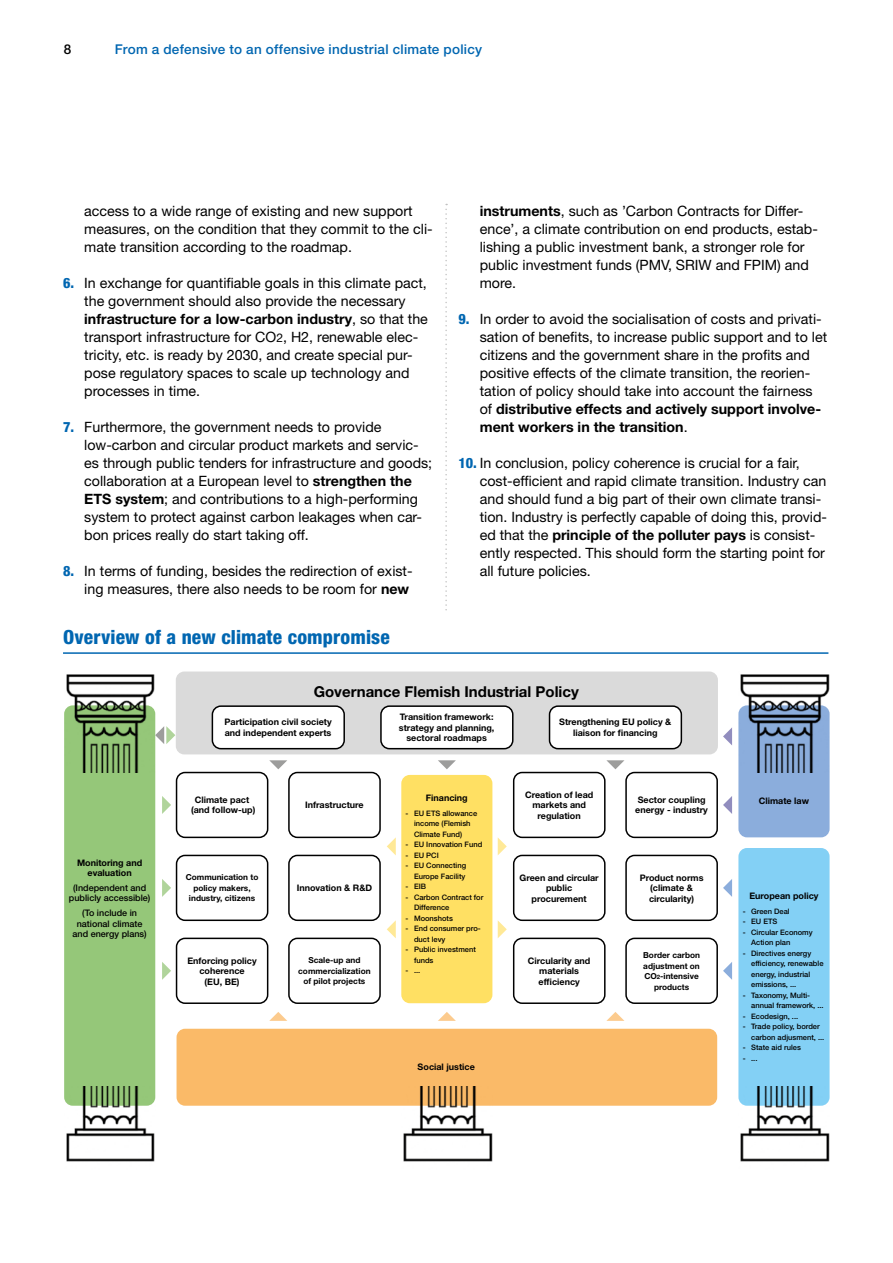
<style>
.page{position:relative;width:893px;height:1263px;background:#fff}
.page>*{position:absolute;margin:0;border:0;box-sizing:border-box;transform-origin:0 0}
.t1{font:800 condensed 19.5px "Helvetica Neue LT Std";letter-spacing:.005em;color:#0066b1}
.t2{font:700 15px "Helvetica Neue LT Std";color:#000}
.t3{font:14.25px/18px "Helvetica Neue LT Std";color:#000}
.t4{font:500 13.5px "Helvetica Neue LT Std";letter-spacing:.02em;color:#0066b1}
.t5{font:500 13.5px "Helvetica Neue LT Std";color:#000}
.t6{font:700 9px/10.5px "Helvetica Neue LT Std";color:#000;text-align:center}
.t7{font:500 9px/10.5px "Helvetica Neue LT Std";color:#000;text-align:center}
.t8{font:700 8.25px/10.5px "Helvetica Neue LT Std";color:#000;text-align:center}
.t9{font:500 7.5px/10.5px "Helvetica Neue LT Std";color:#000}
.s1{font-weight:800;font-stretch:condensed;color:#0066b1}
.s2{font-weight:700}
.s3{font-size:12px}
.s4{font-size:6px}
</style>
<div class="page">
<hr style="left:63px;top:652px;width:765px;height:2px;background:#0066b1">
<div style="left:176px;top:671px;width:542px;height:83px;background:#dadada;border-radius:9px"></div>
<div style="left:64px;top:705px;width:91px;height:401px;background:#95c779;border-radius:9px"></div>
<div style="left:212px;top:706px;width:132px;height:43px;background:#fff;border-radius:9px"></div>
<div style="left:212px;top:705px;width:133px;height:44px;border:2px solid #000;border-radius:9px"></div>
<div style="left:381px;top:706px;width:132px;height:43px;background:#fff;border-radius:9px"></div>
<div style="left:380px;top:705px;width:133px;height:44px;border:2px solid #000;border-radius:9px"></div>
<div style="left:549px;top:706px;width:132px;height:43px;background:#fff;border-radius:9px"></div>
<div style="left:549px;top:705px;width:133px;height:44px;border:2px solid #000;border-radius:9px"></div>
<div style="left:176px;top:855px;width:92px;height:66px;border:2px solid #000;border-radius:9px"></div>
<div style="left:176px;top:938px;width:92px;height:66px;border:2px solid #000;border-radius:9px"></div>
<div style="left:288px;top:938px;width:93px;height:66px;border:2px solid #000;border-radius:9px"></div>
<div style="left:513px;top:938px;width:93px;height:66px;border:2px solid #000;border-radius:9px"></div>
<div style="left:625px;top:938px;width:93px;height:66px;border:2px solid #000;border-radius:9px"></div>
<div style="left:288px;top:855px;width:93px;height:66px;border:2px solid #000;border-radius:9px"></div>
<div style="left:513px;top:855px;width:93px;height:66px;border:2px solid #000;border-radius:9px"></div>
<div style="left:625px;top:855px;width:93px;height:66px;border:2px solid #000;border-radius:9px"></div>
<div style="left:288px;top:772px;width:93px;height:66px;border:2px solid #000;border-radius:9px"></div>
<div style="left:176px;top:772px;width:92px;height:66px;border:2px solid #000;border-radius:9px"></div>
<div style="left:513px;top:772px;width:93px;height:66px;border:2px solid #000;border-radius:9px"></div>
<div style="left:625px;top:772px;width:93px;height:66px;border:2px solid #000;border-radius:9px"></div>
<div style="left:738px;top:705px;width:92px;height:132px;background:#8baddc;border-radius:9px"></div>
<div style="left:401px;top:775px;width:91px;height:228px;background:#ffe063;border-radius:9px"></div>
<div style="left:738px;top:848px;width:92px;height:258px;background:#83d0f5;border-radius:9px"></div>
<div style="left:177px;top:1029px;width:540px;height:77px;background:#faba68;border-radius:9px"></div>
<img style="left:738px;top:1086px;width:92px;height:76px">
<img style="left:401px;top:1086px;width:91px;height:76px">
<img style="left:64px;top:1086px;width:91px;height:76px">
<img style="left:64px;top:674px;width:91px;height:98px">
<img style="left:738px;top:674px;width:92px;height:98px">
<svg style="left:162px;top:796px;width:9px;height:18px"></svg>
<svg style="left:723px;top:796px;width:9px;height:18px"></svg>
<svg style="left:723px;top:727px;width:9px;height:18px"></svg>
<svg style="left:606px;top:760px;width:18px;height:9px"></svg>
<svg style="left:606px;top:1012px;width:18px;height:9px"></svg>
<svg style="left:269px;top:760px;width:18px;height:9px"></svg>
<svg style="left:269px;top:1012px;width:18px;height:9px"></svg>
<svg style="left:438px;top:204px;width:18px;height:958px"></svg>
<svg style="left:387px;top:837px;width:9px;height:18px"></svg>
<svg style="left:498px;top:838px;width:9px;height:17px"></svg>
<svg style="left:162px;top:879px;width:9px;height:18px"></svg>
<svg style="left:723px;top:879px;width:9px;height:18px"></svg>
<svg style="left:387px;top:920px;width:9px;height:18px"></svg>
<svg style="left:498px;top:921px;width:9px;height:17px"></svg>
<svg style="left:162px;top:962px;width:9px;height:18px"></svg>
<svg style="left:723px;top:962px;width:9px;height:18px"></svg>
<svg style="left:155px;top:726px;width:20px;height:18px"></svg>
<p class="t5" style="left:64px;top:41px;width:9px">8</p>
<p class="t4" style="left:115px;top:41px;width:369px">From a defensive to an offensive industrial climate policy</p>
<p class="t3" style="left:84px;top:202px;width:350px">access to a wide range of existing and new support measures, on the condition that they commit to the cli&shy;mate transition according to the roadmap.</p>
<p class="t3" style="left:84px;top:274px;width:345px;text-indent:-21px"><span class="s1">6.</span> In exchange for quantifiable goals in this climate pact, the government should also provide the necessary <span class="s2">infrastructure for a low-carbon industry</span>, so that the transport infrastructure for CO<span class="s3">2</span>, H2, renewable elec&shy;tricity, etc. is ready by 2030, and create special pur&shy;pose regulatory spaces to scale up technology and processes in time.</p>
<p class="t3" style="left:84px;top:418px;width:349px;text-indent:-21px"><span class="s1">7.</span> Furthermore, the government needs to provide low-carbon and circular product markets and servic&shy;es through public tenders for infrastructure and goods; collaboration at a European level to <span class="s2">strengthen the ETS system</span>; and contributions to a high-performing system to protect against carbon leakages when car&shy;bon prices really do start taking off.</p>
<p class="t3" style="left:63px;top:562px;width:351px;text-align:right"><span class="s1">8.</span> In terms of funding, besides the redirection of exist&shy;ing measures, there also needs to be room for <span class="s2">new</span></p>
<p class="t3" style="left:480px;top:202px;width:340px"><span class="s2">instruments</span>, such as ’Carbon Contracts for Differ&shy;ence’, a climate contribution on end products, estab&shy;lishing a public investment bank, a stronger role for public investment funds (PMV, SRIW and FPIM) and more.</p>
<p class="t3" style="left:480px;top:310px;width:349px;text-indent:-21px"><span class="s1">9.</span> In order to avoid the socialisation of costs and privati&shy;sation of benefits, to increase public support and to let citizens and the government share in the profits and positive effects of the climate transition, the reorien&shy;tation of policy should take into account the fairness of <span class="s2">distributive effects and actively support involve&shy;ment workers in the transition</span>.</p>
<p class="t3" style="left:480px;top:454px;width:349px;text-indent:-21px"><span class="s1">10.</span> In conclusion, policy coherence is crucial for a fair, cost-efficient and rapid climate transition. Industry can and should fund a big part of their own climate transi&shy;tion. Industry is perfectly capable of doing this, provid&shy;ed that the <span class="s2">principle of the polluter pays</span> is consist&shy;ently respected. This should form the starting point for all future policies.</p>
<h1 class="t1" style="left:63px;top:624px;width:328px">Overview of a new climate compromise</h1>
<p class="t2" style="left:314px;top:682px;width:267px">Governance Flemish Industrial Policy</p>
<p class="t6" style="left:77px;top:857px;width:67px">Monitoring and evaluation</p>
<p class="t7" style="left:69px;top:882px;width:83px">(Independent and publicly accessible)</p>
<p class="t7" style="left:73px;top:907px;width:76px">(To include in national climate and energy plans)</p>
<p class="t6" style="left:224px;top:717px;width:109px;text-align:left">Participation civil society and independent experts</p>
<p class="t6" style="left:399px;top:711px;width:97px">Transition framework: strategy and planning, sectoral roadmaps</p>
<p class="t6" style="left:559px;top:717px;width:114px">Strengthening EU policy &amp; liaison for financing</p>
<p class="t6" style="left:191px;top:794px;width:66px">Climate pact (and follow-up)</p>
<p class="t6" style="left:525px;top:789px;width:70px">Creation of lead markets and regulation</p>
<p class="t6" style="left:635px;top:794px;width:74px;text-align:left">Sector coupling energy - industry</p>
<p class="t6" style="left:426px;top:792px;width:43px">Financing</p>
<p class="t6" style="left:759px;top:795px;width:52px">Climate law</p>
<p class="t9" style="left:414px;top:808px;width:65px;text-indent:-9px">- EU ETS allowance income (Flemish<br>Climate Fund)</p>
<p class="t9" style="left:406px;top:839px;width:78px">- EU Innovation Fund</p>
<p class="t9" style="left:406px;top:850px;width:35px">- EU PCI</p>
<p class="t9" style="left:406px;top:860px;width:62px;text-align:right">- EU Connecting<br>Europe Facility</p>
<p class="t9" style="left:406px;top:881px;width:22px">- EIB</p>
<p class="t9" style="left:414px;top:892px;width:71px;text-indent:-9px">- Carbon Contract for<br>Difference</p>
<p class="t9" style="left:406px;top:913px;width:49px">- Moonshots</p>
<p class="t9" style="left:414px;top:923px;width:68px;text-indent:-9px">- End consumer pro&shy;duct levy</p>
<p class="t9" style="left:414px;top:944px;width:63px;text-indent:-9px">- Public investment funds</p>
<p class="t9" style="left:406px;top:965px;width:16px">- ...</p>
<p class="t6" style="left:305px;top:799px;width:60px">Infrastructure</p>
<p class="t6" style="left:297px;top:882px;width:77px">Innovation &amp; R&amp;D</p>
<p class="t6" style="left:520px;top:872px;width:81px">Green and circular public procurement</p>
<p class="t6" style="left:640px;top:872px;width:65px">Product norms (climate &amp; circularity)</p>
<p class="t8" style="left:186px;top:872px;width:74px">Communication to policy makers, industry, citizens</p>
<p class="t6" style="left:749px;top:890px;width:71px">European policy</p>
<p class="t9" style="left:743px;top:906px;width:48px">- Green Deal</p>
<p class="t9" style="left:743px;top:916px;width:36px">- EU ETS</p>
<p class="t9" style="left:751px;top:927px;width:63px;text-indent:-9px">- Circular Economy<br>Action plan</p>
<p class="t9" style="left:751px;top:948px;width:74px;text-indent:-9px">- Directives energy efficiency, renewable energy, industrial emissions, ...</p>
<p class="t9" style="left:751px;top:990px;width:74px;text-indent:-9px">- Taxonomy, Multi&shy;annual framework, ...</p>
<p class="t9" style="left:743px;top:1011px;width:57px">- Ecodesign, ...</p>
<p class="t9" style="left:751px;top:1021px;width:75px;text-indent:-9px">- Trade policy, border carbon adjusment, ...</p>
<p class="t9" style="left:743px;top:1042px;width:60px">- State aid rules</p>
<p class="t9" style="left:743px;top:1053px;width:16px">- ...</p>
<p class="t6" style="left:187px;top:955px;width:71px">Enforcing policy coherence<br>(EU, BE)</p>
<p class="t8" style="left:298px;top:955px;width:74px">Scale-up and commercialization of pilot projects</p>
<p class="t6" style="left:528px;top:955px;width:64px">Circularity and materials efficiency</p>
<p class="t8" style="left:643px;top:950px;width:58px">Border carbon adjustment on<br>CO<span class="s4">2</span>-intensive products</p>
<p class="t6" style="left:418px;top:1062px;width:59px">Social justice</p>
</div>
